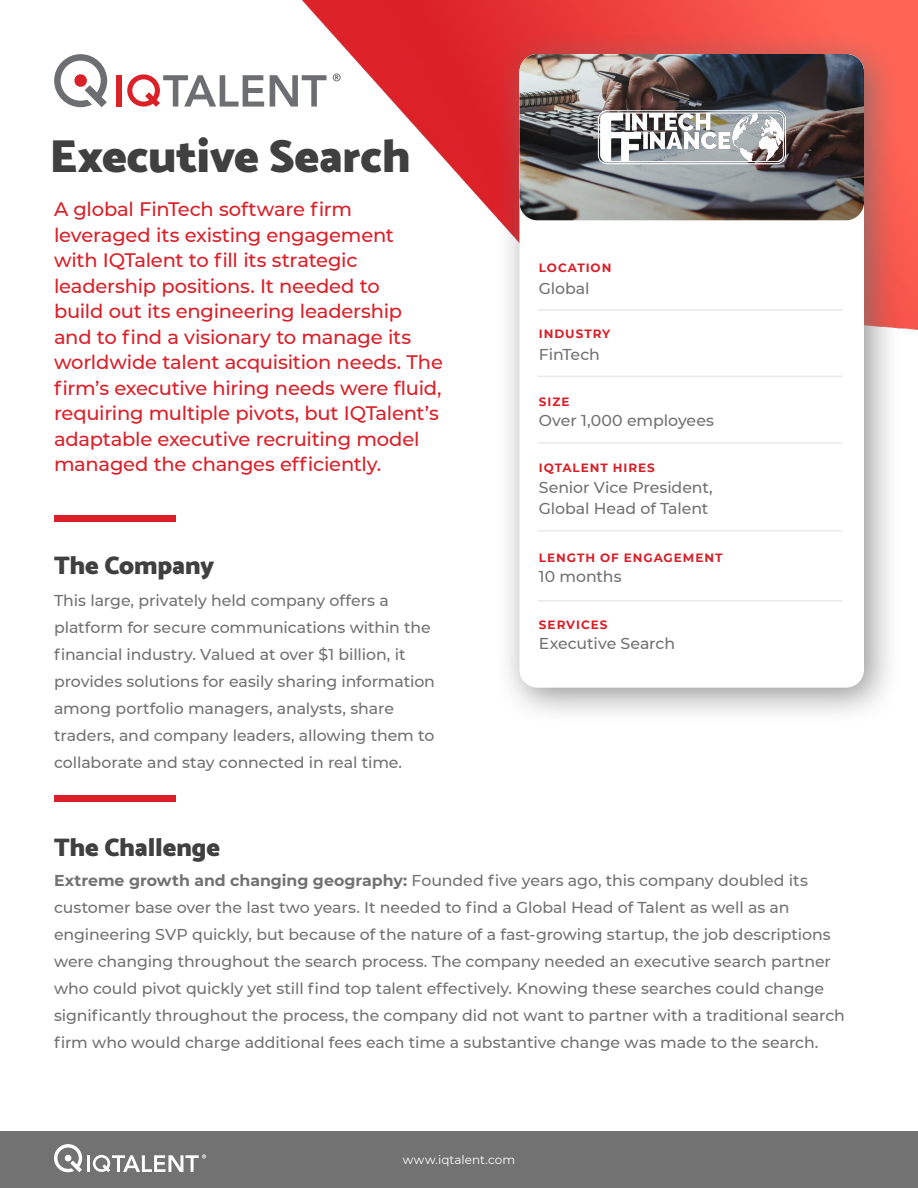
<style>
.page{position:relative;width:918px;height:1188px;background:#fff}
.page>*{position:absolute;margin:0;border:0;box-sizing:border-box;transform-origin:0 0}
.t1{font:900 46.5px "Catamaran";letter-spacing:-.005em;color:#404040}
.t2{font:900 25.5px "Catamaran";letter-spacing:-.005em;color:#404040}
.t3{font:500 19.5px/25.5px "Montserrat";letter-spacing:-.01em;color:#da1f28}
.t4{font:500 15.75px/27px "Montserrat";letter-spacing:-.005em;color:#727272}
.t5{font:700 12px "Montserrat";letter-spacing:.08em;color:#da1f28}
.t6{font:12px "Montserrat";letter-spacing:.005em;color:#fff}
.s1{font-weight:700}
</style>
<div class="page">
<div style="left:0;top:1132px;width:918px;height:56px;background:#727272"></div>
<hr style="left:87px;top:1155px;width:3px;height:17px;background:#fff">
<svg style="left:54px;top:1144px;width:28px;height:28px"></svg>
<svg style="left:93px;top:1154px;width:113px;height:18px"></svg>
<img style="left:303px;top:0;width:615px;height:330px">
<div style="left:54px;top:516px;width:122px;height:6px;background:#da1f28"></div>
<div style="left:54px;top:795px;width:122px;height:6px;background:#da1f28"></div>
<div style="left:496px;top:30px;width:405px;height:695px;background:#727272;opacity:.75"></div>
<div style="left:519px;top:54px;width:345px;height:634px;background:#fff;border-radius:18px"></div>
<img style="left:519px;top:54px;width:345px;height:166px">
<hr style="left:538px;top:309px;width:304px;height:2px;background:#e9e9e9">
<hr style="left:538px;top:376px;width:304px;height:1px;background:#e9e9e9">
<hr style="left:538px;top:442px;width:304px;height:2px;background:#e9e9e9">
<hr style="left:538px;top:530px;width:304px;height:2px;background:#e9e9e9">
<hr style="left:538px;top:600px;width:304px;height:2px;background:#e9e9e9">
<img style="left:595px;top:108px;width:194px;height:58px">
<div style="left:116px;top:75px;width:6px;height:32px;background:#da2128"></div>
<svg style="left:270px;top:75px;width:56px;height:32px"></svg>
<svg style="left:127px;top:74px;width:137px;height:33px"></svg>
<svg style="left:54px;top:54px;width:53px;height:53px"></svg>
<svg style="left:333px;top:73px;width:8px;height:8px"></svg>
<h1 class="t1" style="left:50px;top:121px;width:363px">Executive Search</h1>
<p class="t3" style="left:54px;top:196px;width:391px">A global FinTech software firm leveraged its existing engagement<br>with IQTalent to fill its strategic leadership positions. It needed to<br>build out its engineering leadership and to find a visionary to manage its worldwide talent acquisition needs. The firm’s executive hiring needs were fluid, requiring multiple pivots, but IQTalent’s adaptable executive recruiting model managed the changes efficiently.</p>
<h2 class="t2" style="left:54px;top:546px;width:162px">The Company</h2>
<p class="t4" style="left:54px;top:586px;width:383px">This large, privately held company offers a platform for secure communications within the financial industry. Valued at over $1 billion, it provides solutions for easily sharing information among portfolio managers, analysts, share traders, and company leaders, allowing them to collaborate and stay connected in real time.</p>
<h2 class="t2" style="left:54px;top:828px;width:168px">The Challenge</h2>
<p class="t5" style="left:539px;top:259px;width:74px">LOCATION</p>
<p class="t4" style="left:539px;top:274px;width:52px">Global</p>
<p class="t5" style="left:539px;top:325px;width:73px">INDUSTRY</p>
<p class="t4" style="left:539px;top:340px;width:63px">FinTech</p>
<p class="t5" style="left:539px;top:393px;width:32px">SIZE</p>
<p class="t4" style="left:539px;top:407px;width:177px">Over 1,000 employees</p>
<p class="t5" style="left:539px;top:459px;width:117px">IQTALENT HIRES</p>
<p class="t4" style="left:539px;top:476px;width:175px;line-height:21px">Senior Vice President,<br>Global Head of Talent</p>
<p class="t5" style="left:539px;top:549px;width:185px">LENGTH OF ENGAGEMENT</p>
<p class="t4" style="left:539px;top:562px;width:84px">10 months</p>
<p class="t5" style="left:539px;top:616px;width:70px">SERVICES</p>
<p class="t4" style="left:539px;top:629px;width:138px">Executive Search</p>
<p class="t4" style="left:54px;top:866px;width:793px"><span class="s1">Extreme growth and changing geography:</span> Founded five years ago, this company doubled its customer base over the last two years. It needed to find a Global Head of Talent as well as an engineering SVP quickly, but because of the nature of a fast-growing startup, the job descriptions were changing throughout the search process. The company needed an executive search partner who could pivot quickly yet still find top talent effectively. Knowing these searches could change significantly throughout the process, the company did not want to partner with a traditional search firm who would charge additional fees each time a substantive change was made to the search.</p>
<p class="t6" style="left:403px;top:1151px;width:114px">www.iqtalent.com</p>
</div>
